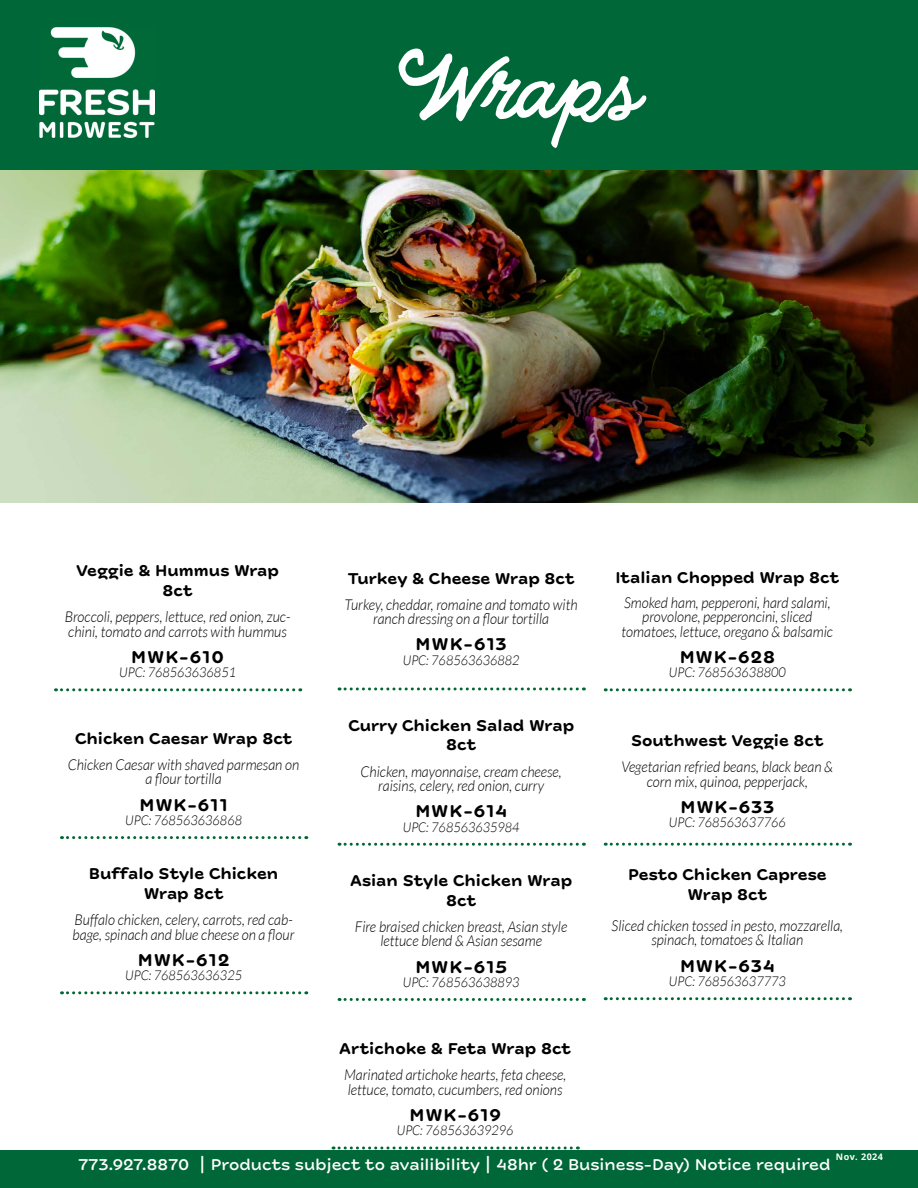
<style>
.page{position:relative;width:918px;height:1188px;background:#fff}
.page>*{position:absolute;margin:0;border:0;box-sizing:border-box;transform-origin:0 0}
.t1{font:76.5px "Quimby Gubernatorial";color:#fff}
.t2{font:700 18px "New Farm";letter-spacing:.05em;color:#000}
.t3{font:700 16.5px/19.8px "New Farm";color:#000;text-align:center}
.t4{font:500 16.5px "New Farm";color:#fff}
.t5{font:italic 300 15px/14.4px "Lato";color:#000;text-align:center;scale:.94 1}
.t6{font:italic 300 13.5px "Lato";color:#000;scale:.94 1}
.t7{font:9px "Open Sans";letter-spacing:.05em;color:#fff}
</style>
<div class="page">
<div style="left:0;top:0;width:918px;height:171px;background:#006838"></div>
<img style="left:40px;top:27px;width:114px;height:111px">
<img style="left:0;top:171px;width:918px;height:331px">
<svg style="left:56px;top:688px;width:245px;height:3px"></svg>
<svg style="left:62px;top:836px;width:245px;height:3px"></svg>
<svg style="left:62px;top:991px;width:245px;height:3px"></svg>
<svg style="left:339px;top:687px;width:245px;height:3px"></svg>
<svg style="left:339px;top:843px;width:245px;height:3px"></svg>
<svg style="left:339px;top:998px;width:245px;height:3px"></svg>
<svg style="left:333px;top:1146px;width:245px;height:3px"></svg>
<svg style="left:605px;top:688px;width:246px;height:3px"></svg>
<svg style="left:605px;top:843px;width:246px;height:3px"></svg>
<svg style="left:605px;top:997px;width:246px;height:3px"></svg>
<div style="left:0;top:1151px;width:918px;height:37px;background:#006838"></div>
<h1 class="t1" style="left:396px;top:46px;width:240px">Wraps</h1>
<p class="t3" style="left:76px;top:562px;width:204px">Veggie &amp; Hummus Wrap<br>8ct</p>
<p class="t5" style="left:65px;top:610px;width:241px;text-align:left">Broccoli, peppers, lettuce, red onion, zuc&shy;chini, tomato and carrots with hummus</p>
<p class="t2" style="left:131px;top:645px;width:94px">MWK-610</p>
<p class="t6" style="left:119px;top:665px;width:126px">UPC: 768563636851</p>
<p class="t3" style="left:75px;top:729px;width:219px">Chicken Caesar Wrap 8ct</p>
<p class="t5" style="left:68px;top:758px;width:248px">Chicken Caesar with shaved parmesan on a flour tortilla</p>
<p class="t2" style="left:139px;top:793px;width:90px">MWK-611</p>
<p class="t6" style="left:125px;top:813px;width:126px">UPC: 768563636868</p>
<p class="t3" style="left:89px;top:865px;width:191px">Buffalo Style Chicken<br>Wrap 8ct</p>
<p class="t5" style="left:73px;top:913px;width:238px;text-align:left">Buffalo chicken, celery, carrots, red cab&shy;bage, spinach and blue cheese on a flour</p>
<p class="t2" style="left:138px;top:948px;width:93px">MWK-612</p>
<p class="t6" style="left:125px;top:968px;width:126px">UPC: 768563636325</p>
<p class="t3" style="left:348px;top:569px;width:228px">Turkey &amp; Cheese Wrap 8ct</p>
<p class="t5" style="left:345px;top:598px;width:249px">Turkey, cheddar, romaine and tomato with ranch dressing on a flour tortilla</p>
<p class="t2" style="left:416px;top:633px;width:93px">MWK-613</p>
<p class="t6" style="left:403px;top:653px;width:126px">UPC: 768563636882</p>
<p class="t3" style="left:348px;top:716px;width:227px">Curry Chicken Salad Wrap<br>8ct</p>
<p class="t5" style="left:361px;top:765px;width:215px">Chicken, mayonnaise, cream cheese, raisins, celery, red onion, curry</p>
<p class="t2" style="left:415px;top:800px;width:93px">MWK-614</p>
<p class="t6" style="left:403px;top:820px;width:126px">UPC: 768563635984</p>
<p class="t3" style="left:350px;top:871px;width:223px">Asian Style Chicken Wrap<br>8ct</p>
<p class="t5" style="left:355px;top:920px;width:228px">Fire braised chicken breast, Asian style lettuce blend &amp; Asian sesame</p>
<p class="t2" style="left:415px;top:955px;width:93px">MWK-615</p>
<p class="t6" style="left:403px;top:975px;width:126px">UPC: 768563638893</p>
<p class="t3" style="left:339px;top:1040px;width:233px">Artichoke &amp; Feta Wrap 8ct</p>
<p class="t5" style="left:344px;top:1068px;width:238px;text-align:left">Marinated artichoke hearts, feta cheese, lettuce, tomato, cucumbers, red onions</p>
<p class="t2" style="left:409px;top:1104px;width:93px">MWK-619</p>
<p class="t6" style="left:397px;top:1123px;width:126px">UPC: 768563639296</p>
<p class="t3" style="left:615px;top:568px;width:225px">Italian Chopped Wrap 8ct</p>
<p class="t5" style="left:622px;top:596px;width:226px">Smoked ham, pepperoni, hard salami, provolone, pepperoncini, sliced tomatoes, lettuce, oregano &amp; balsamic</p>
<p class="t2" style="left:680px;top:645px;width:97px">MWK-628</p>
<p class="t6" style="left:669px;top:665px;width:126px">UPC: 768563638800</p>
<p class="t3" style="left:631px;top:731px;width:194px">Southwest Veggie 8ct</p>
<p class="t5" style="left:621px;top:760px;width:227px">Vegetarian refried beans, black bean &amp; corn mix, quinoa, pepperjack,</p>
<p class="t2" style="left:680px;top:795px;width:95px">MWK-633</p>
<p class="t6" style="left:669px;top:815px;width:126px">UPC: 768563637766</p>
<p class="t3" style="left:628px;top:865px;width:200px">Pesto Chicken Caprese<br>Wrap 8ct</p>
<p class="t5" style="left:612px;top:919px;width:248px">Sliced chicken tossed in pesto, mozzarella, spinach, tomatoes &amp; Italian</p>
<p class="t2" style="left:680px;top:954px;width:96px">MWK-634</p>
<p class="t6" style="left:669px;top:974px;width:126px">UPC: 768563637773</p>
<p class="t4" style="left:78px;top:1154px;width:754px">773.927.8870 | Products subject to availibility | 48hr ( 2 Business-Day) Notice required</p>
<p class="t7" style="left:836px;top:1151px;width:49px">Nov. 2024</p>
</div>
